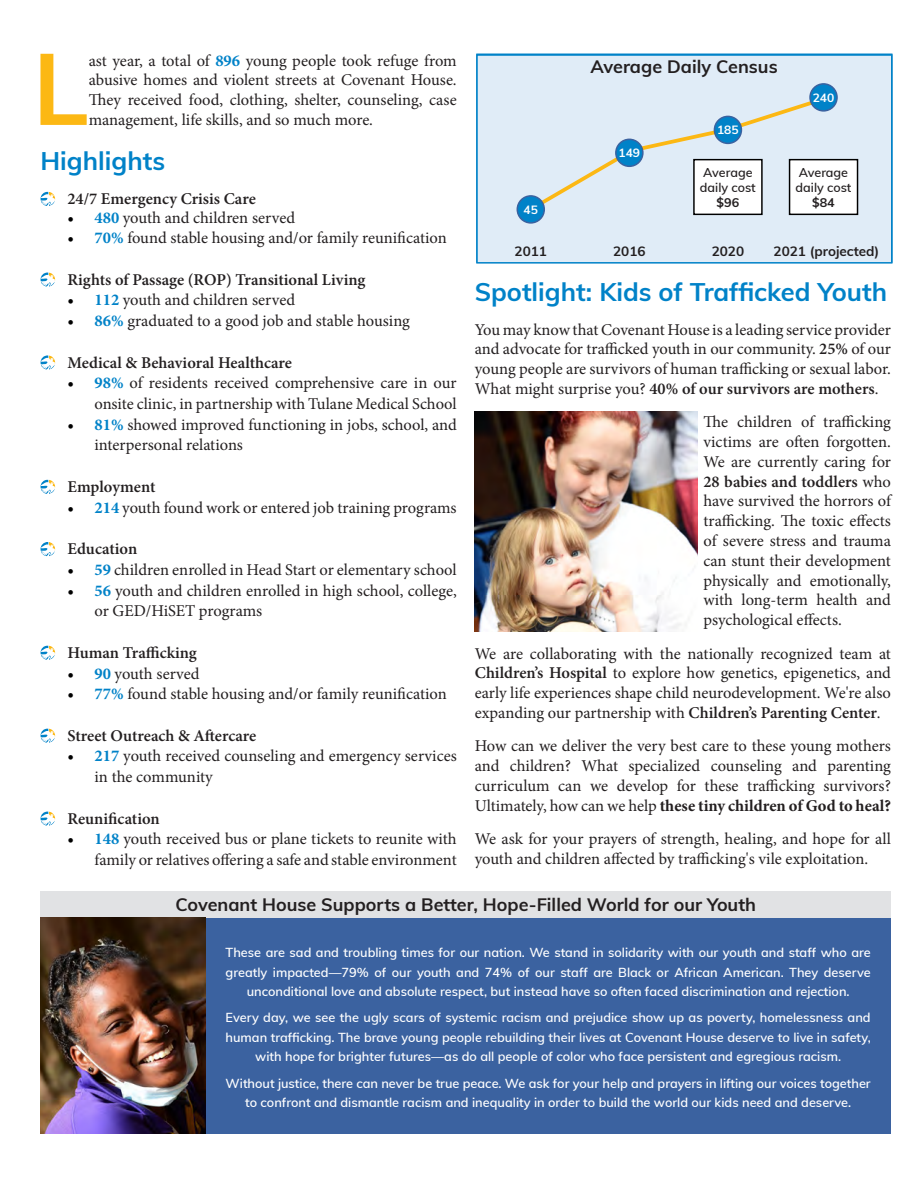
<style>
.page{position:relative;width:918px;height:1188px;background:#fff}
.page>*{position:absolute;margin:0;border:0;box-sizing:border-box;transform-origin:0 0}
.t1{font:700 99.9px "Muli";color:#fcb814}
.t2{font:700 25.5px "Muli";color:#0082c8}
.t3{font:700 18px "Muli";color:#231f20}
.t4{font:16.5px/19.8px "Minion Pro";letter-spacing:-.005em;color:#231f20;text-align:justify}
.t5{font:600 16.5px "Minion Pro";color:#231f20}
.t6{font:700 13.5px "Muli";color:#231f20}
.t7{font:600 12.75px/19.5px "Muli";color:#fff;text-align:center}
.t8{font:600 12.6px/15px "Muli";color:#231f20}
.t9{font:700 12.6px "Muli";color:#231f20}
.t10{font:700 12px "Muli";color:#fff}
.s1{font-weight:700;color:#0082c8}
.s2{font-weight:700;color:#000}
.s3{font-weight:600}
.s4{font-weight:700}
</style>
<div class="page">
<hr style="left:917px;top:0;width:1px;height:594px;background:#fef6e5">
<div style="left:40px;top:917px;width:851px;height:217px;background:#3b62a0"></div>
<div style="left:40px;top:891px;width:851px;height:26px;background:#e1e2e4"></div>
<hr style="left:917px;top:594px;width:1px;height:594px;background:#edeaf3">
<svg style="left:40px;top:480px;width:15px;height:14px"></svg>
<svg style="left:40px;top:542px;width:15px;height:14px"></svg>
<svg style="left:40px;top:355px;width:15px;height:15px"></svg>
<svg style="left:40px;top:646px;width:15px;height:14px"></svg>
<svg style="left:40px;top:272px;width:15px;height:15px"></svg>
<svg style="left:40px;top:728px;width:15px;height:15px"></svg>
<svg style="left:40px;top:811px;width:15px;height:15px"></svg>
<svg style="left:40px;top:192px;width:15px;height:14px"></svg>
<img style="left:40px;top:917px;width:165px;height:217px">
<div style="left:476px;top:54px;width:416px;height:210px;background:#e0ecf7;border:2px solid #0082c8"></div>
<svg style="left:526px;top:101px;width:302px;height:113px"></svg>
<div style="left:714px;top:116px;width:27px;height:27px;background:#0082c8;border-radius:50%"></div>
<div style="left:714px;top:116px;width:28px;height:28px;border:2px solid #3b62a0;border-radius:50%"></div>
<div style="left:517px;top:196px;width:27px;height:27px;background:#0082c8;border-radius:50%"></div>
<div style="left:517px;top:195px;width:28px;height:29px;border:2px solid #3b62a0;border-radius:50%"></div>
<div style="left:810px;top:84px;width:27px;height:27px;background:#0082c8;border-radius:50%"></div>
<div style="left:809px;top:83px;width:29px;height:29px;border:2px solid #3b62a0;border-radius:50%"></div>
<img style="left:474px;top:412px;width:224px;height:220px">
<div style="left:790px;top:160px;width:68px;height:54px;background:#fff"></div>
<div style="left:789px;top:159px;width:69px;height:56px;border:1px solid #000"></div>
<div style="left:694px;top:160px;width:68px;height:54px;background:#fff"></div>
<div style="left:693px;top:159px;width:70px;height:56px;border:1px solid #000"></div>
<p class="t1" style="left:33px;top:16px;width:57px">L</p>
<p class="t4" style="left:89px;top:50px;width:369px">ast year, a total of <span class="s1">896</span> young people took refuge from abusive homes and violent streets at Covenant House.<br>They received food, clothing, shelter, counseling, case management, life skills, and so much more.</p>
<p class="t2" style="left:40px;top:142px;width:126px">Highlights</p>
<p class="t5" style="left:40px;top:187px;width:217px">• 24/7 Emergency Crisis Care</p>
<p class="t4" style="left:68px;top:208px;width:229px"><span class="s2">•</span> <span class="s1">480</span> youth and children served</p>
<p class="t4" style="left:68px;top:228px;width:381px"><span class="s2">•</span> <span class="s1">70%</span> found stable housing and/or family reunification</p>
<p class="t5" style="left:40px;top:268px;width:326px">• Rights of Passage (ROP) Transitional Living</p>
<p class="t4" style="left:68px;top:290px;width:229px"><span class="s2">•</span> <span class="s1">112</span> youth and children served</p>
<p class="t4" style="left:68px;top:311px;width:344px"><span class="s2">•</span> <span class="s1">86%</span> graduated to a good job and stable housing</p>
<p class="t5" style="left:40px;top:351px;width:253px">• Medical &amp; Behavioral Healthcare</p>
<p class="t4" style="left:68px;top:373px;width:391px;line-height:20.7px;text-align:right"><span class="s2">•</span> <span class="s1">98%</span> of residents received comprehensive care in our onsite clinic, in partnership with Tulane Medical School</p>
<p class="t4" style="left:94px;top:414px;width:364px;line-height:20.7px;text-indent:-27px"><span class="s2">•</span> <span class="s1">81%</span> showed improved functioning in jobs, school, and interpersonal relations</p>
<p class="t5" style="left:40px;top:475px;width:116px">• Employment</p>
<p class="t4" style="left:68px;top:498px;width:391px"><span class="s2">•</span> <span class="s1">214</span> youth found work or entered job training programs</p>
<p class="t5" style="left:40px;top:538px;width:98px">• Education</p>
<p class="t4" style="left:68px;top:560px;width:391px"><span class="s2">•</span> <span class="s1">59</span> children enrolled in Head Start or elementary school</p>
<p class="t4" style="left:94px;top:580px;width:364px;line-height:20.7px;text-indent:-27px"><span class="s2">•</span> <span class="s1">56</span> youth and children enrolled in high school, college, or GED/HiSET programs</p>
<p class="t5" style="left:40px;top:641px;width:158px">• Human Trafficking</p>
<p class="t4" style="left:68px;top:663px;width:134px"><span class="s2">•</span> <span class="s1">90</span> youth served</p>
<p class="t4" style="left:68px;top:684px;width:381px"><span class="s2">•</span> <span class="s1">77%</span> found stable housing and/or family reunification</p>
<p class="t5" style="left:40px;top:724px;width:217px">• Street Outreach &amp; Aftercare</p>
<p class="t4" style="left:94px;top:746px;width:364px;line-height:20.7px;text-indent:-27px"><span class="s2">•</span> <span class="s1">217</span> youth received counseling and emergency services in the community</p>
<p class="t5" style="left:40px;top:807px;width:121px">• Reunification</p>
<p class="t4" style="left:68px;top:829px;width:391px;line-height:20.7px;text-align:right"><span class="s2">•</span> <span class="s1">148</span> youth received bus or plane tickets to reunite with family or relatives offering a safe and stable environment</p>
<p class="t3" style="left:591px;top:54px;width:189px">Average Daily Census</p>
<p class="t10" style="left:813px;top:89px;width:23px">240</p>
<p class="t10" style="left:717px;top:121px;width:23px">185</p>
<p class="t10" style="left:619px;top:144px;width:23px">149</p>
<p class="t8" style="left:700px;top:164px;width:57px">Average daily cost</p>
<p class="t9" style="left:717px;top:193px;width:24px">$96</p>
<p class="t8" style="left:796px;top:164px;width:57px">Average daily cost</p>
<p class="t9" style="left:812px;top:193px;width:24px">$84</p>
<p class="t10" style="left:524px;top:201px;width:16px">45</p>
<p class="t6" style="left:712px;top:241px;width:34px">2020</p>
<p class="t6" style="left:774px;top:241px;width:107px">2021 (projected)</p>
<p class="t6" style="left:515px;top:241px;width:34px">2011</p>
<p class="t6" style="left:613px;top:241px;width:34px">2016</p>
<p class="t2" style="left:475px;top:273px;width:414px">Spotlight: Kids of Trafficked Youth</p>
<p class="t4" style="left:475px;top:319px;width:418px">You may know that Covenant House is a leading service provider and advocate for trafficked youth in our community. <span class="s3">25%</span> of our young people are survivors of human trafficking or sexual labor.<br>What might surprise you? <span class="s3">40% of our survivors are mothers</span>.</p>
<p class="t4" style="left:704px;top:412px;width:189px">The children of trafficking victims are often forgotten.<br>We are currently caring for <span class="s3">28 babies and toddlers</span> who have survived the horrors of trafficking. The toxic effects of severe stress and trauma can stunt their development physically and emotionally, with long-term health and psychological effects.</p>
<p class="t4" style="left:475px;top:643px;width:418px">We are collaborating with the nationally recognized team at <span class="s3">Children’s Hospital</span> to explore how genetics, epigenetics, and early life experiences shape child neurodevelopment. We're also expanding our partnership with <span class="s3">Children’s Parenting Center</span>.</p>
<p class="t4" style="left:475px;top:736px;width:418px">How can we deliver the very best care to these young mothers and children? What specialized counseling and parenting curriculum can we develop for these trafficking survivors?<br>Ultimately, how can we help <span class="s4">these tiny children of God to heal?</span></p>
<p class="t4" style="left:475px;top:829px;width:418px">We ask for your prayers of strength, healing, and hope for all youth and children affected by trafficking's vile exploitation.</p>
<p class="t3" style="left:175px;top:891px;width:582px">Covenant House Supports a Better, Hope-Filled World for our Youth</p>
<p class="t7" style="left:226px;top:942px;width:647px">These are sad and troubling times for our nation. We stand in solidarity with our youth and staff who are greatly impacted—79% of our youth and 74% of our staff are Black or African American. They deserve unconditional love and absolute respect, but instead have so often faced discrimination and rejection.</p>
<p class="t7" style="left:226px;top:1007px;width:647px">Every day, we see the ugly scars of systemic racism and prejudice show up as poverty, homelessness and human trafficking. The brave young people rebuilding their lives at Covenant House deserve to live in safety, with hope for brighter futures—as do all people of color who face persistent and egregious racism.</p>
<p class="t7" style="left:226px;top:1073px;width:647px">Without justice, there can never be true peace. We ask for your help and prayers in lifting our voices together to confront and dismantle racism and inequality in order to build the world our kids need and deserve.</p>
</div>
